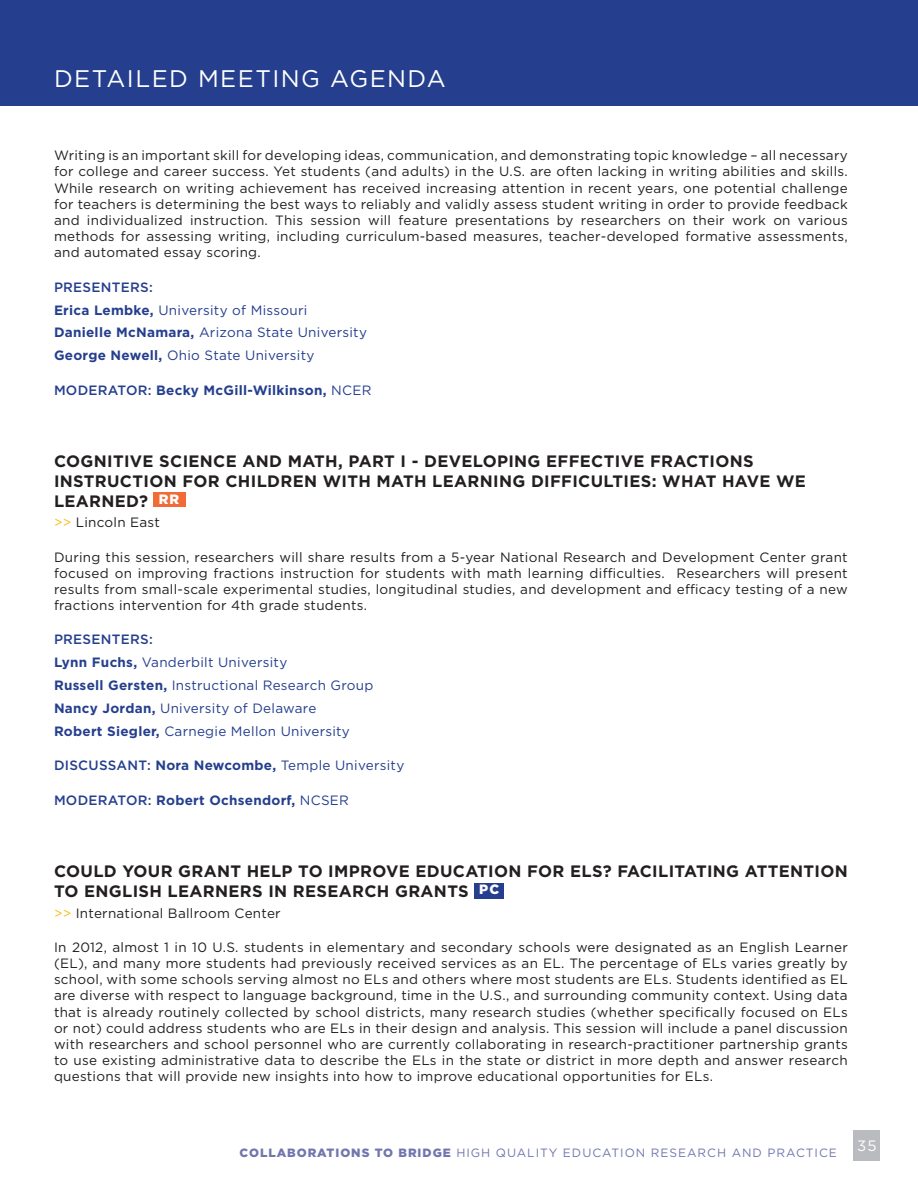
<style>
.page{position:relative;width:918px;height:1188px;background:#fff}
.page>*{position:absolute;margin:0;border:0;box-sizing:border-box;transform-origin:0 0}
.t1{font:24px "Gotham";letter-spacing:.06em;color:#fff}
.t2{font:700 16.5px/19.8px "Gotham";letter-spacing:.02em;color:#231f20}
.t3{font:15px "Gotham";color:#fff}
.t4{font:13.5px/16.2px "Gotham";letter-spacing:.02em;color:#231f20;text-align:justify}
.t5{font:13.5px/23px "Gotham";letter-spacing:.02em;color:#253f8e}
.t6{font:700 13.5px "Gotham";letter-spacing:.02em;color:#253f8e}
.t7{font:500 13.5px "Gotham";letter-spacing:.02em;color:#253f8e}
.t8{font:900 13.5px "Gotham";color:#fff}
.t9{font:12px "Gotham";letter-spacing:.08em;color:#7276af}
.s1{font-weight:700}
.s2{font-weight:500}
.s3{font-weight:400}
.s4{color:#fcba13}
.s5{font-weight:900}
</style>
<div class="page">
<div style="left:0;top:0;width:918px;height:106px;background:#253f8e"></div>
<div style="left:153px;top:493px;width:32px;height:14px;background:#f26b36"></div>
<div style="left:475px;top:883px;width:29px;height:15px;background:#253f8e"></div>
<div style="left:854px;top:1130px;width:26px;height:31px;background:#babbbe"></div>
<p class="t1" style="left:54px;top:63px;width:393px">DETAILED MEETING AGENDA</p>
<p class="t4" style="left:54px;top:147px;width:795px">Writing is an important skill for developing ideas, communication, and demonstrating topic knowledge – all necessary for college and career success… Yet students (and adults) in the U…S… are often lacking in writing abilities and skills… While research on writing achievement has received increasing attention in recent years, one potential challenge for teachers is determining the best ways to reliably and validly assess student writing in order to provide feedback and individualized instruction… This session will feature presentations by researchers on their work on various methods for assessing writing, including curriculum-based measures, teacher-developed formative assessments, and automated essay scoring…</p>
<p class="t7" style="left:54px;top:278px;width:100px">PRESENTERS:</p>
<p class="t5" style="left:54px;top:298px;width:314px"><span class="s1">Erica Lembke,</span> University of Missouri<br><span class="s1">Danielle McNamara,</span> Arizona State University<br><span class="s1">George Newell,</span> Ohio State University</p>
<p class="t6" style="left:54px;top:381px;width:319px"><span class="s2">MODERATOR:</span> Becky McGill-Wilkinson, <span class="s3">NCER</span></p>
<p class="t2" style="left:54px;top:451px;width:753px">COGNITIVE SCIENCE AND MATH, PART I - DEVELOPING EFFECTIVE FRACTIONS<br>INSTRUCTION FOR CHILDREN WITH MATH LEARNING DIFFICULTIES: WHAT HAVE WE<br>LEARNED? RR</p>
<p class="t8" style="left:159px;top:490px;width:22px">RR</p>
<p class="t4" style="left:54px;top:514px;width:107px"><span class="s4">&gt;&gt;</span> Lincoln East</p>
<p class="t4" style="left:54px;top:548px;width:795px">During this session, researchers will share results from a 5-year National Research and Development Center grant focused on improving fractions instruction for students with math learning difculties… Researchers will present results from small-scale experimental studies, longitudinal studies, and development and efcacy testing of a new fractions intervention for 4th grade students…</p>
<p class="t7" style="left:54px;top:631px;width:100px">PRESENTERS:</p>
<p class="t5" style="left:54px;top:651px;width:321px"><span class="s1">Lynn Fuchs,</span> Vanderbilt University<br><span class="s1">Russell Gersten,</span> Instructional Research Group <span class="s1">Nancy Jordan,</span> University of Delaware<br><span class="s1">Robert Siegler,</span> Carnegie Mellon University</p>
<p class="t5" style="left:54px;top:754px;width:352px"><span class="s2">DISCUSSANT:</span> <span class="s1">Nora Newcombe,</span> Temple University</p>
<p class="t6" style="left:54px;top:791px;width:297px"><span class="s2">MODERATOR:</span> Robert Ochsendorf, <span class="s3">NCSER</span></p>
<p class="t2" style="left:54px;top:861px;width:795px">COULD YOUR GRANT HELP TO IMPROVE EDUCATION FOR ELS? FACILITATING ATTENTION<br>TO ENGLISH LEARNERS IN RESEARCH GRANTS PC</p>
<p class="t8" style="left:479px;top:880px;width:22px">PC</p>
<p class="t4" style="left:54px;top:904px;width:228px"><span class="s4">&gt;&gt;</span> International Ballroom Center</p>
<p class="t4" style="left:54px;top:939px;width:795px">In 2012, almost 1 in 10 U…S… students in elementary and secondary schools were designated as an English Learner (EL), and many more students had previously received services as an EL… The percentage of ELs varies greatly by school, with some schools serving almost no ELs and others where most students are ELs… Students identifed as EL are diverse with respect to language background, time in the U…S…, and surrounding community context… Using data that is already routinely collected by school districts, many research studies (whether specifcally focused on ELs or not) could address students who are ELs in their design and analysis… This session will include a panel discussion with researchers and school personnel who are currently collaborating in research-practitioner partnership grants to use existing administrative data to describe the ELs in the state or district in more depth and answer research questions that will provide new insights into how to improve educational opportunities for ELs…</p>
<p class="t9" style="left:240px;top:1145px;width:599px"><span class="s5">COLLABORATIONS TO BRIDGE</span> HIGH QUALITY EDUCATION RESEARCH AND PRACTICE</p>
<p class="t3" style="left:857px;top:1136px;width:21px">35</p>
</div>
